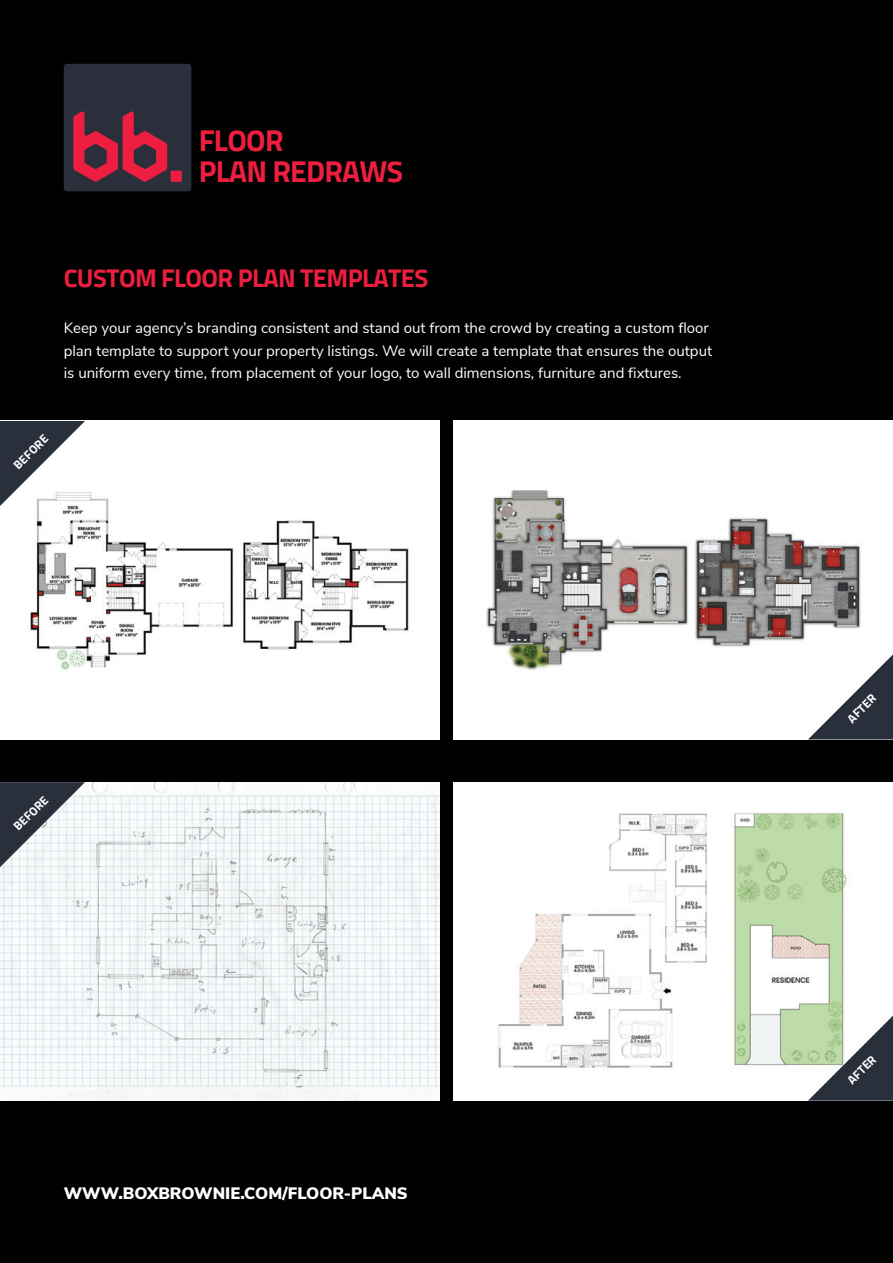
<style>
.page{position:relative;width:893px;height:1263px;background:#010101}
.page>*{position:absolute;margin:0;border:0;box-sizing:border-box;transform-origin:0 0}
.Cover_Title{font:700 30px/30.5px "Sunflower";letter-spacing:-.025em;color:#ed1e3f}
.t1{font:700 25.5px "Sunflower";letter-spacing:-.025em;color:#ed1e3f}
.t2{font:900 16.5px "Nunito Sans";color:#fff}
.Copy{font:15px/22.5px "Nunito Sans";color:#fff}
.Title_and_Details{font:700 12px "Sunflower";color:#fff}
</style>
<div class="page">
<img style="left:454px;top:421px;width:439px;height:319px">
<img style="left:454px;top:782px;width:439px;height:319px">
<img style="left:0;top:421px;width:440px;height:319px">
<img style="left:0;top:782px;width:440px;height:319px">
<div style="left:64px;top:64px;width:127px;height:127px;background:#2b2f3b;border-radius:3px"></div>
<svg style="left:73px;top:111px;width:109px;height:71px"></svg>
<svg style="left:0;top:421px;width:85px;height:85px;background:#93959c"></svg>
<svg style="left:0;top:782px;width:85px;height:85px;background:#8d9199"></svg>
<svg style="left:808px;top:654px;width:85px;height:85px;background:#95989e"></svg>
<svg style="left:808px;top:1015px;width:85px;height:86px;background:#838d87"></svg>
<p class="Cover_Title" style="left:199px;top:127px;width:206px">FLOOR<br>PLAN REDRAWS</p>
<h1 class="t1" style="left:64px;top:267px;width:366px">CUSTOM FLOOR PLAN TEMPLATES</h1>
<p class="Copy" style="left:64px;top:316px;width:650px">Keep your agency’s branding consistent and stand out from the crowd by creating a custom floor plan template to support your property listings. We will create a template that ensures the output is uniform every time, from placement of your logo, to wall dimensions, furniture and fixtures.</p>
<p class="Title_and_Details" style="left:12px;top:463px;width:45px;rotate:-45deg">BEFORE</p>
<p class="Title_and_Details" style="left:12px;top:824px;width:45px;rotate:-45deg">BEFORE</p>
<p class="t2" style="left:64px;top:1181px;width:346px">WWW.BOXBROWNIE.COM/FLOOR-PLANS</p>
<p class="Title_and_Details" style="left:846px;top:717px;width:36px;rotate:-45deg">AFTER</p>
<p class="Title_and_Details" style="left:846px;top:1078px;width:36px;rotate:-45deg">AFTER</p>
</div>
